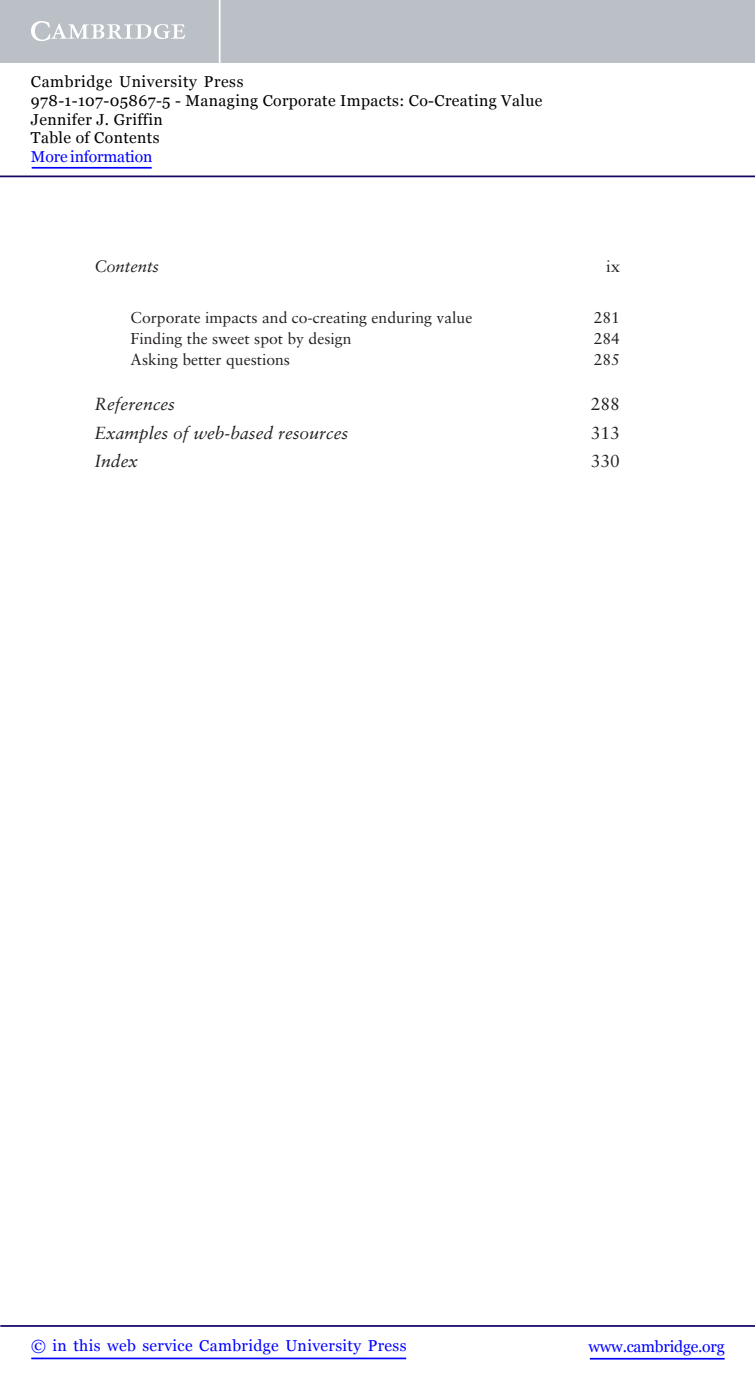
<style>
.page{position:relative;width:755px;height:1385px;background:#fff}
.page>*{position:absolute;margin:0;border:0;box-sizing:border-box;transform-origin:0 0}
.t1{font:italic 17.5px "Sabon LT Std";color:#231f20}
.t2{font:17.5px "Sabon LT Std";color:#231f20}
.t3{font:italic 16.62px "Sabon LT Std";color:#231f20}
.t4{font:16.62px "Sabon LT Std";color:#231f20}
.t5{font:15.75px/18.6px "Georgia";letter-spacing:.025em;color:#000}
.t6{font:15.75px "Sabon LT Std";color:#231f20}
.t7{font:15.75px "Georgia";letter-spacing:.025em;color:#00f}
.t8{font:15.75px "Georgia";letter-spacing:-.015em;color:#00f}
.t9{font:15.75px "Georgia";letter-spacing:-.01em;color:#00f}
</style>
<div class="page">
<hr style="left:589px;top:1358px;width:135px;height:1px;background:#00f">
<hr style="left:0;top:1325px;width:754px;height:2px;background:#150666">
<hr style="left:31px;top:1357px;width:375px;height:2px;background:#00f">
<div style="left:0;top:0;width:754px;height:63px;background:#bac0c6"></div>
<svg style="left:31px;top:21px;width:154px;height:20px"></svg>
<hr style="left:219px;top:0;width:1px;height:63px;background:#fff">
<hr style="left:0;top:175px;width:754px;height:2px;background:#150666">
<hr style="left:32px;top:167px;width:120px;height:2px;background:#00f">
<p class="t5" style="left:31px;top:73px;width:512px">Cambridge University Press<br>978-1-107-05867-5 - Managing Corporate Impacts: Co-Creating Value Jennifer J. Griffin<br>Table of Contents</p>
<p class="t9" style="left:31px;top:147px;width:123px">More information</p>
<p class="t3" style="left:94px;top:259px;width:66px">Contents</p>
<p class="t4" style="left:605px;top:259px;width:15px">ix</p>
<p class="t6" style="left:130px;top:311px;width:343px">Corporate impacts and co-creating enduring value</p>
<p class="t6" style="left:593px;top:311px;width:28px">281</p>
<p class="t6" style="left:130px;top:332px;width:222px">Finding the sweet spot by design</p>
<p class="t6" style="left:593px;top:332px;width:28px">284</p>
<p class="t6" style="left:130px;top:353px;width:161px">Asking better questions</p>
<p class="t6" style="left:593px;top:353px;width:28px">285</p>
<p class="t1" style="left:94px;top:397px;width:82px">References</p>
<p class="t2" style="left:590px;top:397px;width:31px">288</p>
<p class="t1" style="left:94px;top:426px;width:255px">Examples of web-based resources</p>
<p class="t2" style="left:590px;top:426px;width:31px">313</p>
<p class="t1" style="left:94px;top:454px;width:45px">Index</p>
<p class="t2" style="left:590px;top:454px;width:31px">330</p>
<p class="t7" style="left:31px;top:1336px;width:376px">© in this web service Cambridge University Press</p>
<p class="t8" style="left:588px;top:1336px;width:137px">www.cambridge.org</p>
</div>
